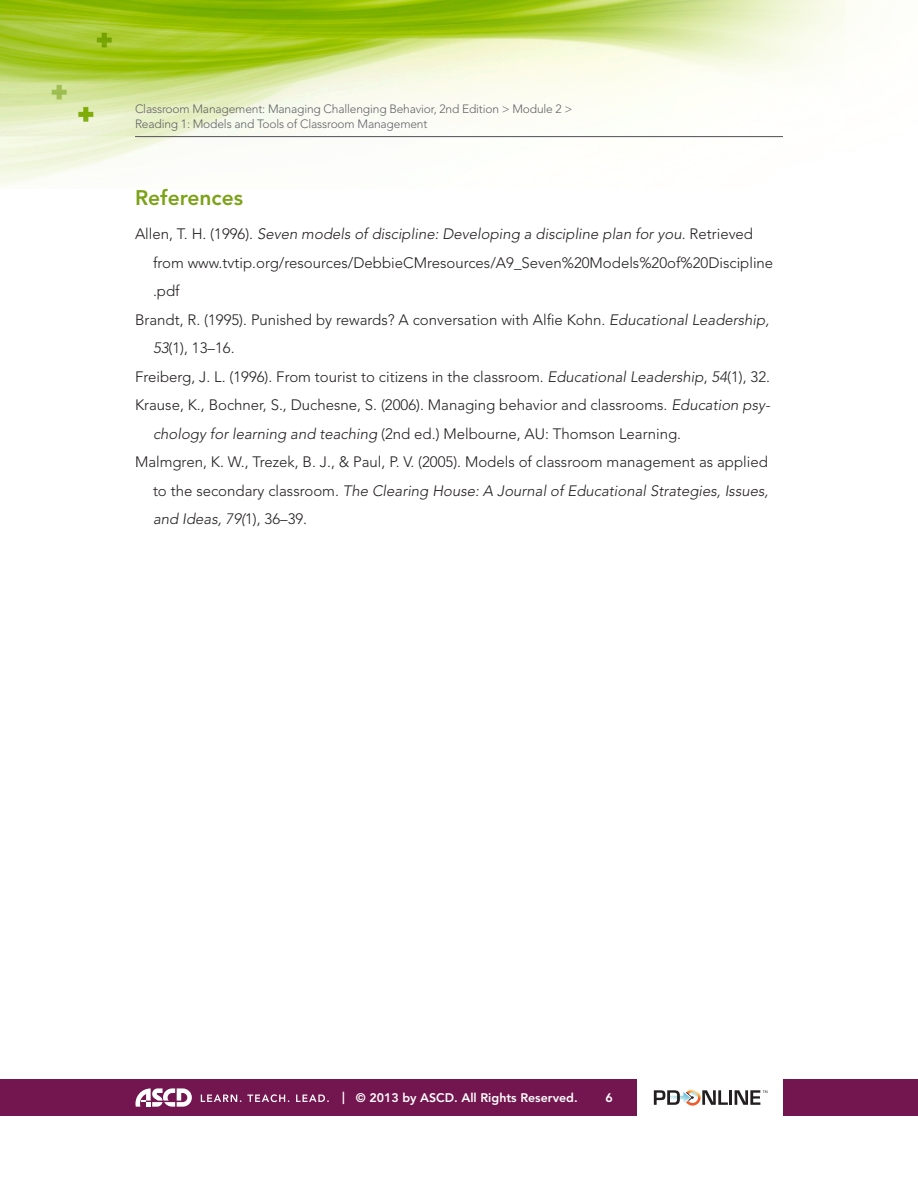
<style>
.page{position:relative;width:918px;height:1188px;background:#fff}
.page>*{position:absolute;margin:0;border:0;box-sizing:border-box;transform-origin:0 0}
.Head_2{font:800 21px "Avenir LT Std";color:#7ca217}
.Resources{font:300 15px/28.5px "Avenir LT Std";color:#231f20}
.t1{font:800 12.3px "Avenir LT Std";color:#fff}
.t2{font:300 12px/15px "Avenir LT Std";letter-spacing:-.015em;color:#636366}
.s1{font-style:italic}
</style>
<div class="page">
<div style="left:0;top:1079px;width:636px;height:37px;background:#73164f"></div>
<div style="left:783px;top:1079px;width:135px;height:37px;background:#73164f"></div>
<svg style="left:201px;top:1095px;width:40px;height:7px"></svg>
<svg style="left:247px;top:1094px;width:42px;height:8px"></svg>
<svg style="left:296px;top:1095px;width:33px;height:7px"></svg>
<svg style="left:135px;top:1088px;width:57px;height:19px"></svg>
<svg style="left:654px;top:1089px;width:74px;height:17px"></svg>
<hr style="left:729px;top:1090px;width:3px;height:15px;background:#231f20">
<svg style="left:735px;top:1090px;width:32px;height:15px"></svg>
<img style="left:0;top:0;width:860px;height:187px">
<hr style="left:135px;top:136px;width:648px;height:1px;background:#636366">
<p class="t2" style="left:135px;top:101px;width:439px">Classroom Management: Managing Challenging Behavior, 2nd Edition &gt; Module 2 &gt;<br>Reading 1: Models and Tools of Classroom Management</p>
<p class="Head_2" style="left:135px;top:185px;width:110px">References</p>
<p class="Resources" style="left:153px;top:220px;width:622px;text-indent:-18px">Allen, T. H. (1996). <span class="s1">Seven models of discipline: Developing a discipline plan for you</span>. Retrieved from www.tvtip.org/resources/DebbieCMresources/A9_Seven%20Models%20of%20Discipline .pdf</p>
<p class="Resources" style="left:153px;top:306px;width:618px;text-indent:-18px">Brandt, R. (1995). Punished by rewards? A conversation with Alfie Kohn. <span class="s1">Educational Leadership,<br>53</span>(1), 13–16.</p>
<p class="Resources" style="left:135px;top:363px;width:637px">Freiberg, J. L. (1996). From tourist to citizens in the classroom. <span class="s1">Educational Leadership</span>, <span class="s1">54</span>(1), 32.</p>
<p class="Resources" style="left:153px;top:391px;width:619px;text-indent:-18px">Krause, K., Bochner, S., Duchesne, S. (2006). Managing behavior and classrooms. <span class="s1">Education psy&shy;chology for learning and teaching</span> (2nd ed.) Melbourne, AU: Thomson Learning.</p>
<p class="Resources" style="left:153px;top:448px;width:617px;text-align:justify;text-indent:-18px">Malmgren, K. W., Trezek, B. J., &amp; Paul, P. V. (2005). Models of classroom management as applied to the secondary classroom. <span class="s1">The Clearing House: A Journal of Educational Strategies, Issues, and Ideas, 79(</span>1), 36–39.</p>
<p class="t1" style="left:342px;top:1091px;width:237px">| © 2013 by ASCD. All Rights Reserved.</p>
<p class="t1" style="left:606px;top:1091px;width:9px">6</p>
</div>
